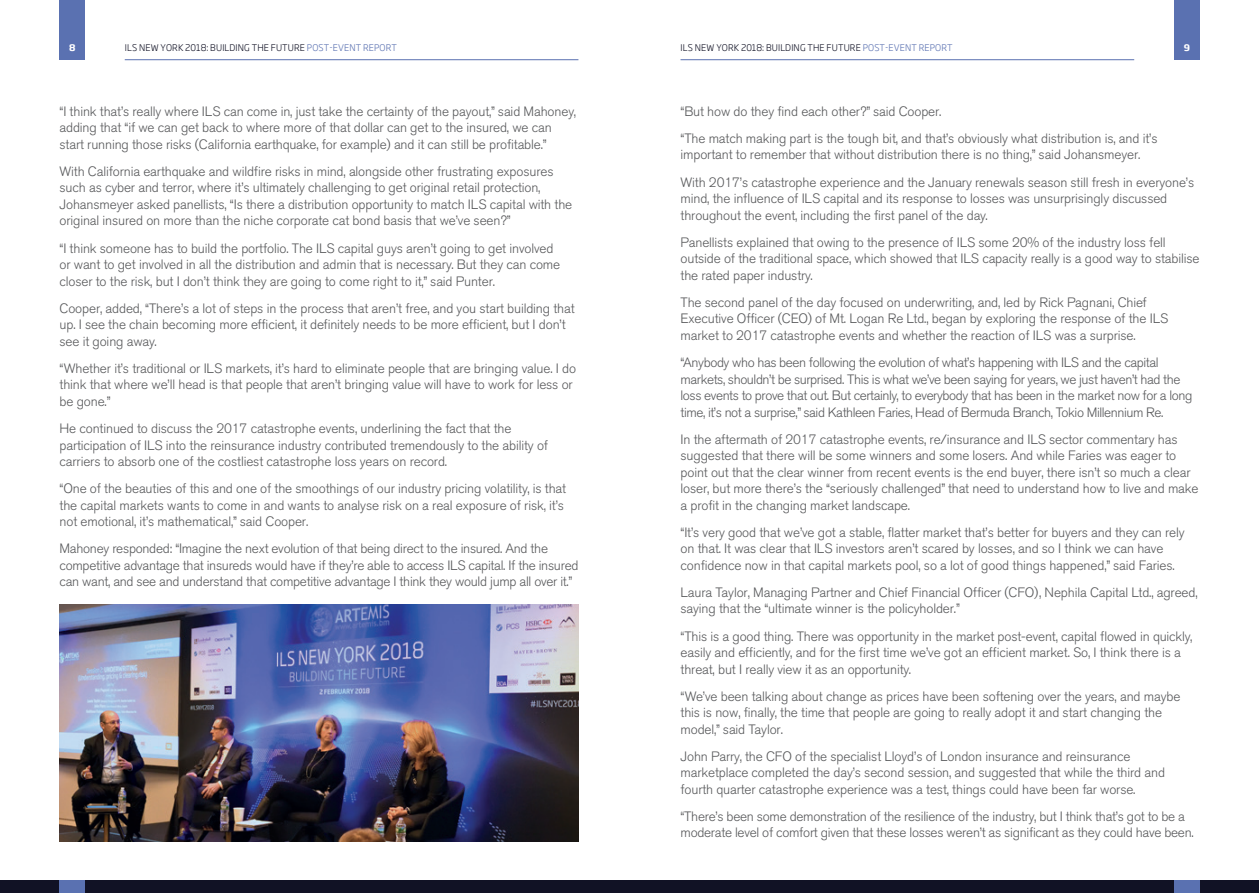
<style>
.page{position:relative;width:1259px;height:893px;background:#fff}
.page>*{position:absolute;margin:0;border:0;box-sizing:border-box;transform-origin:0 0}
.t1{font:300 13.5px/16.5px "Akzidenz Grotesk BQ";letter-spacing:-.01em;color:#57585a}
.t2{font:300 13.5px/16.5px "Akzidenz Grotesk BQ";letter-spacing:-.03em;color:#57585a}
.t3{font:300 9px "Soho Gothic Pro";letter-spacing:.015em;color:#111225}
.t4{font:700 9px "Soho Gothic Pro";color:#fff}
.s1{color:#5a71b1}
</style>
<div class="page">
<hr style="left:125px;top:59px;width:453px;height:1px;background:#5a71b1">
<hr style="left:680px;top:59px;width:454px;height:1px;background:#5a71b1">
<div style="left:60px;top:0;width:25px;height:60px;background:#5a71b1"></div>
<div style="left:1174px;top:0;width:25px;height:60px;background:#5a71b1"></div>
<div style="left:629px;top:880px;width:630px;height:13px;background:#111225"></div>
<div style="left:0;top:880px;width:629px;height:13px;background:#111225"></div>
<div style="left:60px;top:880px;width:25px;height:13px;background:#5a71b1"></div>
<div style="left:1174px;top:880px;width:25px;height:13px;background:#5a71b1"></div>
<img style="left:59px;top:604px;width:519px;height:238px">
<p class="t4" style="left:69px;top:41px;width:8px">8</p>
<p class="t3" style="left:125px;top:41px;width:273px">ILS NEW YORK 2018: BUILDING THE FUTURE <span class="s1">POST-EVENT REPORT</span></p>
<p class="t3" style="left:680px;top:41px;width:273px">ILS NEW YORK 2018: BUILDING THE FUTURE <span class="s1">POST-EVENT REPORT</span></p>
<p class="t4" style="left:1183px;top:41px;width:8px">9</p>
<p class="t1" style="left:60px;top:103px;width:518px">“I think that’s really where ILS can come in, just take the certainty of the payout,” said Mahoney, adding that “if we can get back to where more of that dollar can get to the insured, we can start running those risks (California earthquake, for example) and it can still be profitable.”</p>
<p class="t1" style="left:60px;top:163px;width:514px">With California earthquake and wildfire risks in mind, alongside other frustrating exposures such as cyber and terror, where it’s ultimately challenging to get original retail protection, Johansmeyer asked panellists, “Is there a distribution opportunity to match ILS capital with the original insured on more than the niche corporate cat bond basis that we’ve seen?”</p>
<p class="t1" style="left:60px;top:240px;width:502px">“I think someone has to build the portfolio. The ILS capital guys aren’t going to get involved or want to get involved in all the distribution and admin that is necessary. But they can come closer to the risk, but I don’t think they are going to come right to it,” said Punter.</p>
<p class="t1" style="left:60px;top:300px;width:516px">Cooper, added, “There’s a lot of steps in the process that aren’t free, and you start building that up. I see the chain becoming more efficient, it definitely needs to be more efficient, but I don’t see it going away.</p>
<p class="t1" style="left:60px;top:360px;width:518px">“Whether it’s traditional or ILS markets, it’s hard to eliminate people that are bringing value. I do think that where we’ll head is that people that aren’t bringing value will have to work for less or be gone.”</p>
<p class="t1" style="left:60px;top:420px;width:490px">He continued to discuss the 2017 catastrophe events, underlining the fact that the participation of ILS into the reinsurance industry contributed tremendously to the ability of carriers to absorb one of the costliest catastrophe loss years on record.</p>
<p class="t1" style="left:60px;top:480px;width:508px">“One of the beauties of this and one of the smoothings of our industry pricing volatility, is that the capital markets wants to come in and wants to analyse risk on a real exposure of risk, it’s not emotional, it’s mathematical,” said Cooper.</p>
<p class="t1" style="left:60px;top:541px;width:520px">Mahoney responded: “Imagine the next evolution of that being direct to the insured. And the competitive advantage that insureds would have if they’re able to access ILS capital. If the insured can want, and see and understand that competitive advantage I think they would jump all over it.”</p>
<p class="t1" style="left:680px;top:98px;width:478px;line-height:27.2px">“But how do they find each other?” said Cooper.<br>“The match making part is the tough bit, and that’s obviously what distribution is, and it’s</p>
<p class="t1" style="left:680px;top:141px;width:515px;line-height:27.2px">important to remember that without distribution there is no thing,” said Johansmeyer.<br>With 2017’s catastrophe experience and the January renewals season still fresh in everyone’s</p>
<p class="t1" style="left:680px;top:190px;width:488px">mind, the influence of ILS capital and its response to losses was unsurprisingly discussed throughout the event, including the first panel of the day.</p>
<p class="t1" style="left:680px;top:234px;width:520px">Panellists explained that owing to the presence of ILS some 20% of the industry loss fell outside of the traditional space, which showed that ILS capacity really is a good way to stabilise the rated paper industry.</p>
<p class="t1" style="left:680px;top:294px;width:489px">The second panel of the day focused on underwriting, and, led by Rick Pagnani, Chief<br>Executive Officer (CEO) of Mt. Logan Re Ltd., began by exploring the response of the ILS market to 2017 catastrophe events and whether the reaction of ILS was a surprise.</p>
<p class="t2" style="left:680px;top:354px;width:513px">“Anybody who has been following the evolution of what’s happening with ILS and the capital markets, shouldn’t be surprised. This is what we’ve been saying for years, we just haven’t had the loss events to prove that out. But certainly, to everybody that has been in the market now for a long time, it’s not a surprise,” said Kathleen Faries, Head of Bermuda Branch, Tokio Millennium Re.</p>
<p class="t1" style="left:680px;top:431px;width:519px">In the aftermath of 2017 catastrophe events, re/insurance and ILS sector commentary has suggested that there will be some winners and some losers. And while Faries was eager to point out that the clear winner from recent events is the end buyer, there isn’t so much a clear loser, but more there’s the “seriously challenged” that need to understand how to live and make a profit in the changing market landscape.</p>
<p class="t1" style="left:680px;top:524px;width:505px">“It’s very good that we’ve got a stable, flatter market that’s better for buyers and they can rely on that. It was clear that ILS investors aren’t scared by losses, and so I think we can have confidence now in that capital markets pool, so a lot of good things happened,” said Faries.</p>
<p class="t1" style="left:680px;top:584px;width:518px">Laura Taylor, Managing Partner and Chief Financial Officer (CFO), Nephila Capital Ltd., agreed, saying that the “ultimate winner is the policyholder.”</p>
<p class="t1" style="left:680px;top:628px;width:513px">“This is a good thing. There was opportunity in the market post-event, capital flowed in quickly, easily and efficiently, and for the first time we’ve got an efficient market. So, I think there is a threat, but I really view it as an opportunity.</p>
<p class="t1" style="left:680px;top:688px;width:501px">“We’ve been talking about change as prices have been softening over the years, and maybe this is now, finally, the time that people are going to really adopt it and start changing the model,” said Taylor.</p>
<p class="t1" style="left:680px;top:748px;width:486px">John Parry, the CFO of the specialist Lloyd’s of London insurance and reinsurance marketplace completed the day’s second session, and suggested that while the third and fourth quarter catastrophe experience was a test, things could have been far worse.</p>
<p class="t1" style="left:680px;top:808px;width:514px">“There’s been some demonstration of the resilience of the industry, but I think that’s got to be a moderate level of comfort given that these losses weren’t as significant as they could have been.</p>
</div>
